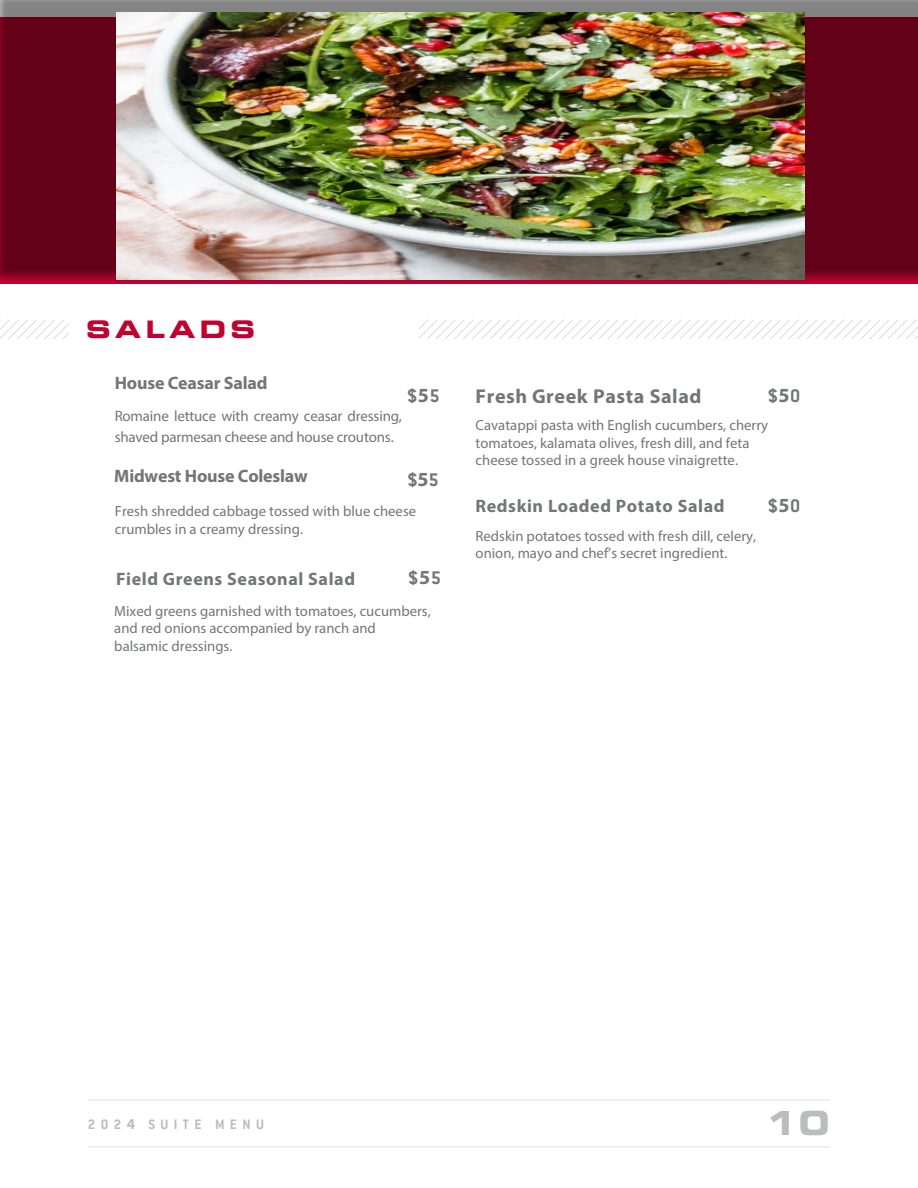
<style>
.page{position:relative;width:918px;height:1188px;background:#fff}
.page>*{position:absolute;margin:0;border:0;box-sizing:border-box;transform-origin:0 0}
.t1{font:700 expanded 33px "Square 721 BT";color:#babcbe}
.t2{font:700 expanded 24px "Square 721 BT";letter-spacing:.19em;color:#c10230}
.t3{font:700 20.1px "Myriad Pro";letter-spacing:.03em;color:#737577}
.t4{font:700 20.1px "Conduit ITC";color:#737577}
.t5{font:700 18px "Myriad Pro";letter-spacing:.035em;color:#737577}
.t6{font:700 18px "Myriad Pro";letter-spacing:-.01em;color:#737477}
.t7{font:700 18px "Myriad Pro";letter-spacing:-.01em;color:#737577}
.t8{font:15px/21.1px "Myriad Pro";letter-spacing:-.015em;color:#737577}
.t9{font:700 15px "Conduit ITC";letter-spacing:.36em;color:#babcbe}
.t10{font:14.7px/17.4px "Myriad Pro";color:#737577}
.s1{font-family:"Myriad Pro"}
</style>
<div class="page">
<hr style="left:88px;top:1100px;width:742px;height:1px;background:#ebebec">
<hr style="left:88px;top:1146px;width:742px;height:2px;background:#ebebec">
<div style="left:0;top:0;width:918px;height:284px;background:#000;opacity:.49"></div>
<img style="left:117px;top:12px;width:687px;height:267px">
<svg style="left:0;top:320px;width:69px;height:19px"></svg>
<svg style="left:419px;top:320px;width:499px;height:19px"></svg>
<h2 class="t2" style="left:86px;top:315px;width:170px">SALADS</h2>
<p class="t7" style="left:115px;top:372px;width:154px">House Ceasar Salad</p>
<p class="t8" style="left:115px;top:405px;width:289px">Romaine lettuce with creamy ceasar dressing, shaved parmesan cheese and house croutons.</p>
<p class="t6" style="left:114px;top:464px;width:195px">Midwest House Coleslaw</p>
<h3 class="t4" style="left:407px;top:384px;width:34px">$<span class="s1">5</span>5</h3>
<h3 class="t4" style="left:407px;top:468px;width:33px">$<span class="s1">5</span>5</h3>
<p class="t10" style="left:115px;top:503px;width:303px">Fresh shredded cabbage tossed with blue cheese crumbles in a creamy dressing.</p>
<p class="t5" style="left:116px;top:567px;width:240px">Field Greens Seasonal Salad</p>
<h3 class="t4" style="left:408px;top:566px;width:34px">$<span class="s1">5</span>5</h3>
<p class="t10" style="left:114px;top:602px;width:318px">Mixed greens garnished with tomatoes, cucumbers, and red onions accompanied by ranch and balsamic dressings.</p>
<h3 class="t3" style="left:476px;top:383px;width:227px">Fresh Greek Pasta Salad</h3>
<h3 class="t4" style="left:768px;top:384px;width:34px">$<span class="s1">5</span>0</h3>
<p class="t10" style="left:476px;top:416px;width:294px">Cavatappi pasta with English cucumbers, cherry tomatoes, kalamata olives, fresh dill, and feta cheese tossed in a greek house vinaigrette.</p>
<p class="t5" style="left:476px;top:495px;width:250px">Redskin Loaded Potato Salad</p>
<h3 class="t4" style="left:768px;top:494px;width:34px">$<span class="s1">5</span>0</h3>
<p class="t10" style="left:476px;top:527px;width:282px">Redskin potatoes tossed with fresh dill, celery, onion, mayo and chef’s secret ingredient.</p>
<p class="t9" style="left:88px;top:1115px;width:178px">202<span class="s1">4</span> SUITE MENU</p>
<h1 class="t1" style="left:766px;top:1103px;width:66px">10</h1>
</div>
